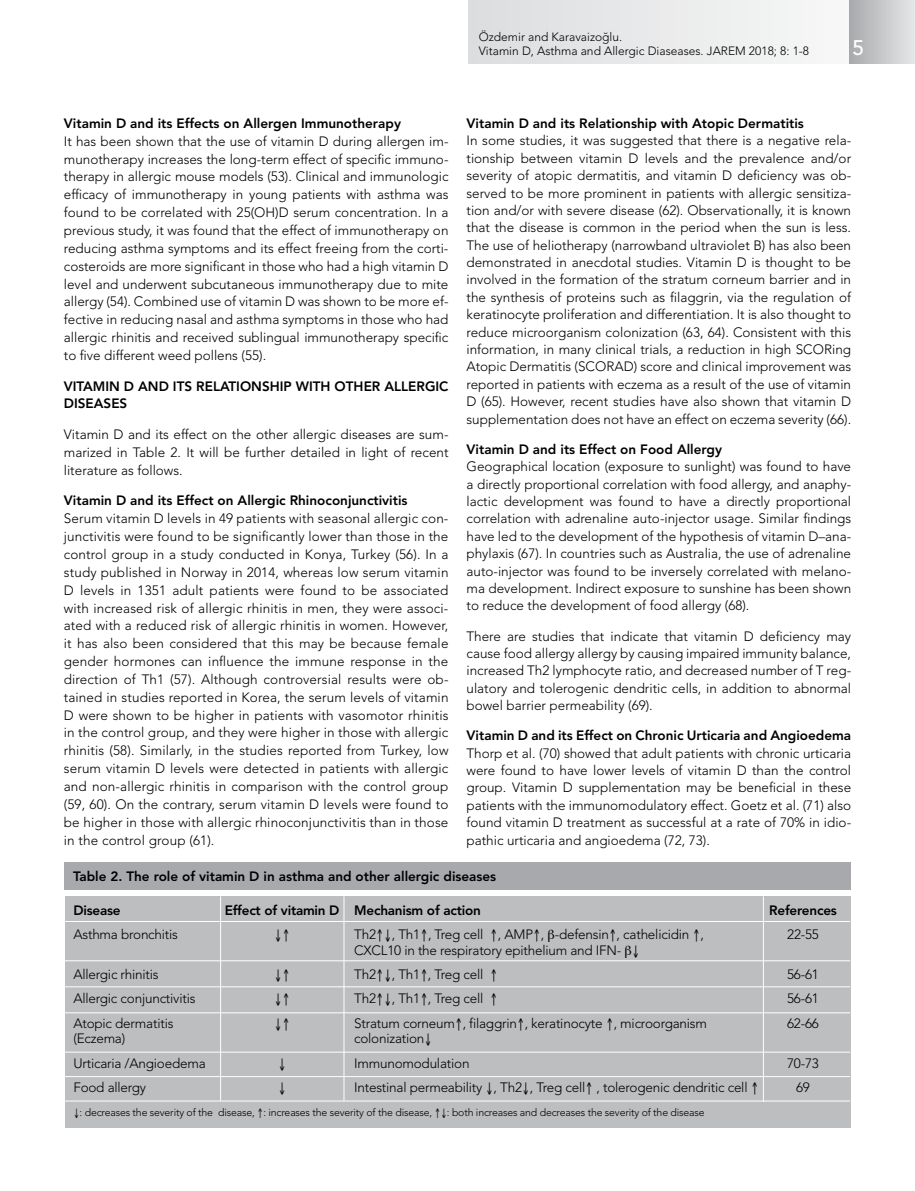
<style>
.page{position:relative;width:915px;height:1191px;background:#fff}
.page>*{position:absolute;margin:0;border:0;box-sizing:border-box;transform-origin:0 0}
.t1{font:500 21px "Avenir LT Std";color:#fff}
.t2{font:300 13.5px/17.4px "Avenir LT Std";letter-spacing:-.015em;color:#000;text-align:justify}
.t3{font:800 13.5px/17.9px "Avenir LT Std";color:#000}
.t4{font:300 12px/14.4px "Avenir LT Std";color:#000}
.t5{font:300 10.5px "Avenir LT Std";letter-spacing:-.015em;color:#000}
</style>
<div class="page">
<div style="left:469px;top:0;width:443px;height:64px;background:linear-gradient(to bottom,#eaeaeb,#eaeaeb)"></div>
<div style="left:849px;top:0;width:65px;height:64px;background:linear-gradient(to right,#a7a9ac,#e5e6e7)"></div>
<div style="left:65px;top:896px;width:785px;height:231px;background:#bcbec0"></div>
<div style="left:64px;top:862px;width:786px;height:27px;background:#a7a9ac"></div>
<hr style="left:65px;top:921px;width:784px;height:1px;background:#fff">
<hr style="left:65px;top:1100px;width:784px;height:1px;background:#fff">
<hr style="left:65px;top:1051px;width:784px;height:1px;background:#fff">
<hr style="left:65px;top:1076px;width:784px;height:1px;background:#fff">
<hr style="left:65px;top:1012px;width:784px;height:1px;background:#fff">
<hr style="left:65px;top:960px;width:784px;height:1px;background:#fff">
<hr style="left:65px;top:986px;width:784px;height:1px;background:#fff">
<hr style="left:220px;top:896px;width:1px;height:204px;background:#fff">
<hr style="left:343px;top:896px;width:1px;height:204px;background:#fff">
<hr style="left:762px;top:896px;width:1px;height:205px;background:#fff">
<p class="t4" style="left:478px;top:29px;width:332px">Özdemir and Karavaizoğlu.<br>Vitamin D, Asthma and Allergic Diaseases. JAREM 2018; 8: 1-8</p>
<h1 class="t1" style="left:852px;top:35px;width:13px">5</h1>
<p class="t3" style="left:64px;top:114px;width:338px">Vitamin D and its Effects on Allergen Immunotherapy</p>
<p class="t2" style="left:64px;top:132px;width:386px;line-height:17.9px">It has been shown that the use of vitamin D during allergen im&shy;munotherapy increases the long-term effect of specific immuno&shy;therapy in allergic mouse models (53). Clinical and immunologic efficacy of immunotherapy in young patients with asthma was found to be correlated with 25(OH)D serum concentration. In a previous study, it was found that the effect of immunotherapy on reducing asthma symptoms and its effect freeing from the corti&shy;costeroids are more significant in those who had a high vitamin D level and underwent subcutaneous immunotherapy due to mite allergy (54). Combined use of vitamin D was shown to be more ef&shy;fective in reducing nasal and asthma symptoms in those who had allergic rhinitis and received sublingual immunotherapy specific to five different weed pollens (55).</p>
<p class="t3" style="left:64px;top:377px;width:386px">VITAMIN D AND ITS RELATIONSHIP WITH OTHER ALLERGIC<br>DISEASES</p>
<p class="t2" style="left:64px;top:425px;width:386px;line-height:17.9px">Vitamin D and its effect on the other allergic diseases are sum&shy;marized in Table 2. It will be further detailed in light of recent literature as follows.</p>
<p class="t3" style="left:64px;top:492px;width:345px">Vitamin D and its Effect on Allergic Rhinoconjunctivitis</p>
<p class="t2" style="left:64px;top:509px;width:386px;line-height:17.9px">Serum vitamin D levels in 49 patients with seasonal allergic con&shy;junctivitis were found to be significantly lower than those in the control group in a study conducted in Konya, Turkey (56). In a study published in Norway in 2014, whereas low serum vitamin D levels in 1351 adult patients were found to be associated with increased risk of allergic rhinitis in men, they were associ&shy;ated with a reduced risk of allergic rhinitis in women. However, it has also been considered that this may be because female gender hormones can influence the immune response in the direction of Th1 (57). Although controversial results were ob&shy;tained in studies reported in Korea, the serum levels of vitamin D were shown to be higher in patients with vasomotor rhinitis in the control group, and they were higher in those with allergic rhinitis (58). Similarly, in the studies reported from Turkey, low serum vitamin D levels were detected in patients with allergic and non-allergic rhinitis in comparison with the control group (59, 60). On the contrary, serum vitamin D levels were found to be higher in those with allergic rhinoconjunctivitis than in those in the control group (61).</p>
<p class="t3" style="left:466px;top:114px;width:339px">Vitamin D and its Relationship with Atopic Dermatitis</p>
<p class="t2" style="left:466px;top:132px;width:386px">In some studies, it was suggested that there is a negative rela&shy;tionship between vitamin D levels and the prevalence and/or severity of atopic dermatitis, and vitamin D deficiency was ob&shy;served to be more prominent in patients with allergic sensitiza&shy;tion and/or with severe disease (62). Observationally, it is known that the disease is common in the period when the sun is less.<br>The use of heliotherapy (narrowband ultraviolet B) has also been demonstrated in anecdotal studies. Vitamin D is thought to be involved in the formation of the stratum corneum barrier and in the synthesis of proteins such as filaggrin, via the regulation of keratinocyte proliferation and differentiation. It is also thought to reduce microorganism colonization (63, 64). Consistent with this information, in many clinical trials, a reduction in high SCORing Atopic Dermatitis (SCORAD) score and clinical improvement was reported in patients with eczema as a result of the use of vitamin D (65). However, recent studies have also shown that vitamin D supplementation does not have an effect on eczema severity (66).</p>
<p class="t3" style="left:466px;top:440px;width:257px">Vitamin D and its Effect on Food Allergy</p>
<p class="t2" style="left:466px;top:458px;width:386px">Geographical location (exposure to sunlight) was found to have a directly proportional correlation with food allergy, and anaphy&shy;lactic development was found to have a directly proportional correlation with adrenaline auto-injector usage. Similar findings have led to the development of the hypothesis of vitamin D–ana&shy;phylaxis (67). In countries such as Australia, the use of adrenaline auto-injector was found to be inversely correlated with melano&shy;ma development. Indirect exposure to sunshine has been shown to reduce the development of food allergy (68).</p>
<p class="t2" style="left:466px;top:627px;width:386px">There are studies that indicate that vitamin D deficiency may cause food allergy allergy by causing impaired immunity balance, increased Th2 lymphocyte ratio, and decreased number of T reg&shy;ulatory and tolerogenic dendritic cells, in addition to abnormal bowel barrier permeability (69).</p>
<p class="t3" style="left:466px;top:726px;width:386px">Vitamin D and its Effect on Chronic Urticaria and Angioedema</p>
<p class="t2" style="left:466px;top:744px;width:386px">Thorp et al. (70) showed that adult patients with chronic urticaria were found to have lower levels of vitamin D than the control group. Vitamin D supplementation may be beneficial in these patients with the immunomodulatory effect. Goetz et al. (71) also found vitamin D treatment as successful at a rate of 70% in idio&shy;pathic urticaria and angioedema (72, 73).</p>
<p class="t3" style="left:73px;top:867px;width:424px">Table 2. The role of vitamin D in asthma and other allergic diseases</p>
<p class="t3" style="left:73px;top:901px;width:49px">Disease</p>
<p class="t3" style="left:225px;top:901px;width:257px">Effect of vitamin D Mechanism of action</p>
<p class="t3" style="left:769px;top:901px;width:69px">References</p>
<p class="t2" style="left:73px;top:925px;width:106px">Asthma bronchitis</p>
<p class="t2" style="left:354px;top:925px;width:351px">Th2↑↓, Th1↑, Treg cell ↑, AMP↑, -defensin↑, cathelicidin ↑,</p>
<p class="t2" style="left:786px;top:925px;width:33px">22-55</p>
<p class="t2" style="left:354px;top:941px;width:287px">CXCL10 in the respiratory epithelium and IFN- ↓</p>
<p class="t2" style="left:73px;top:965px;width:87px">Allergic rhinitis</p>
<p class="t2" style="left:354px;top:965px;width:145px">Th2↑↓, Th1↑, Treg cell ↑</p>
<p class="t2" style="left:786px;top:965px;width:33px">56-61</p>
<p class="t2" style="left:73px;top:990px;width:123px">Allergic conjunctivitis</p>
<p class="t2" style="left:354px;top:990px;width:145px">Th2↑↓, Th1↑, Treg cell ↑</p>
<p class="t2" style="left:786px;top:990px;width:33px">56-61</p>
<p class="t2" style="left:73px;top:1014px;width:101px">Atopic dermatitis</p>
<p class="t2" style="left:354px;top:1014px;width:354px">Stratum corneum↑, filaggrin↑, keratinocyte ↑, microorganism</p>
<p class="t2" style="left:786px;top:1014px;width:33px">62-66</p>
<p class="t2" style="left:73px;top:1030px;width:53px">(Eczema)</p>
<p class="t2" style="left:354px;top:1030px;width:80px">colonization↓</p>
<p class="t2" style="left:73px;top:1054px;width:134px">Urticaria /Angioedema</p>
<p class="t2" style="left:354px;top:1054px;width:117px">Immunomodulation</p>
<p class="t2" style="left:786px;top:1054px;width:33px">70-73</p>
<p class="t2" style="left:73px;top:1078px;width:74px">Food allergy</p>
<p class="t2" style="left:354px;top:1078px;width:406px">Intestinal permeability ↓, Th2↓, Treg cell↑ , tolerogenic dendritic cell ↑</p>
<p class="t2" style="left:795px;top:1078px;width:15px">69</p>
<p class="t5" style="left:73px;top:1106px;width:632px">↓: decreases the severity of the disease, ↑: increases the severity of the disease, ↑↓: both increases and decreases the severity of the disease</p>
</div>
